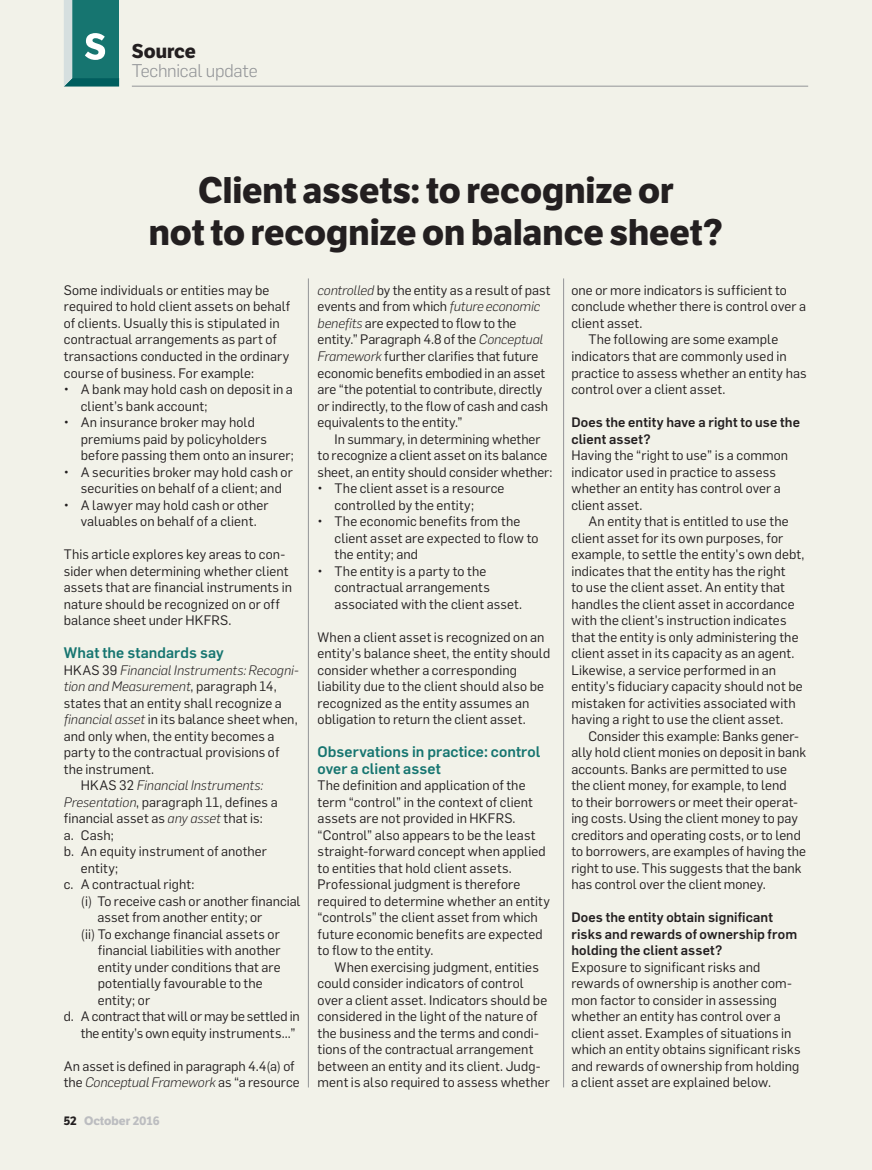
<style>
.page{position:relative;width:872px;height:1170px;background:#fff}
.page>*{position:absolute;margin:0;border:0;box-sizing:border-box;transform-origin:0 0}
.Source_-_Headline{font:700 36px/42px "LFT Etica";color:#231f20;text-align:center}
.t1{font:700 19.5px "LFT Etica";color:#231f20}
.t2{font:300 18px "Flama";letter-spacing:-.015em;color:#939598}
.Source_-_Copy_indent{font:500 15px/16.5px "Flama";letter-spacing:.005em;color:#167570}
.Source_-_Copy_indent-2{font:13.5px/16.5px "Flama";letter-spacing:.01em;color:#231f20}
.Source_-_Copy_indent-3{font:500 13.5px/16.5px "Flama";letter-spacing:.01em;color:#231f20}
.t3{font:700 12px "LFT Etica";color:#bcbdc0}
.s1{font-weight:300;font-style:italic}
.s2{color:#231f20}
</style>
<div class="page">
<div style="left:0;top:0;width:872px;height:1169px;background:#f2f2e9"></div>
<hr style="left:563px;top:278px;width:1px;height:809px;background:#939598">
<hr style="left:308px;top:278px;width:1px;height:809px;background:#939598">
<hr style="left:132px;top:86px;width:676px;height:1px;background:#939598">
<svg style="left:64px;top:0;width:55px;height:86px;background:#3f8b88"></svg>
<h2 class="t1" style="left:132px;top:39px;width:65px">Source</h2>
<h3 class="t2" style="left:132px;top:58px;width:127px">Technical update</h3>
<p class="Source_-_Headline" style="left:149px;top:170px;width:576px">Client assets: to recognize or<br>not to recognize on balance sheet?</p>
<p class="Source_-_Copy_indent-2" style="left:64px;top:281px;width:228px">Some individuals or entities may be required to hold client assets on behalf of clients. Usually this is stipulated in contractual arrangements as part of transactions conducted in the ordinary course of business. For example:</p>
<p class="Source_-_Copy_indent-2" style="left:81px;top:380px;width:213px;text-indent:-17px">• A bank may hold cash on deposit in a client’s bank account;</p>
<p class="Source_-_Copy_indent-2" style="left:81px;top:413px;width:214px;text-indent:-17px">• An insurance broker may hold premiums paid by policyholders before passing them onto an insurer;</p>
<p class="Source_-_Copy_indent-2" style="left:64px;top:462px;width:230px;text-align:center">• A securities broker may hold cash or securities on behalf of a client; and</p>
<p class="Source_-_Copy_indent-2" style="left:64px;top:495px;width:206px;text-align:center">• A lawyer may hold cash or other valuables on behalf of a client.</p>
<p class="Source_-_Copy_indent-2" style="left:64px;top:545px;width:230px">This article explores key areas to con&shy;sider when determining whether client assets that are financial instruments in nature should be recognized on or off balance sheet under HKFRS.</p>
<p class="Source_-_Copy_indent" style="left:64px;top:643px;width:162px">What the standards say</p>
<p class="Source_-_Copy_indent-2" style="left:64px;top:660px;width:236px">HKAS 39 <span class="s1">Financial Instruments: Recogni&shy;tion and Measurement</span>, paragraph 14, states that an entity shall recognize a <span class="s1">financial asset</span> in its balance sheet when, and only when, the entity becomes a party to the contractual provisions of the instrument.</p>
<p class="Source_-_Copy_indent-2" style="left:64px;top:776px;width:215px;text-indent:17px">HKAS 32 <span class="s1">Financial Instruments:<br>Presentation</span>, paragraph 11, defines a financial asset as <span class="s1">any asset</span> that is:</p>
<p class="Source_-_Copy_indent-2" style="left:64px;top:825px;width:51px">a. Cash;</p>
<p class="Source_-_Copy_indent-2" style="left:81px;top:842px;width:188px;text-indent:-17px">b. An equity instrument of another entity;</p>
<p class="Source_-_Copy_indent-2" style="left:64px;top:875px;width:132px">c. A contractual right:</p>
<p class="Source_-_Copy_indent-2" style="left:97px;top:891px;width:204px;text-indent:-17px">(i) To receive cash or another financial asset from another entity; or</p>
<p class="Source_-_Copy_indent-2" style="left:98px;top:924px;width:184px;text-indent:-17px">(ii) To exchange financial assets or financial liabilities with another entity under conditions that are potentially favourable to the entity; or</p>
<p class="Source_-_Copy_indent-2" style="left:81px;top:1007px;width:220px;text-indent:-17px">d. A contract that will or may be settled in the entity’s own equity instruments...”</p>
<p class="Source_-_Copy_indent-2" style="left:64px;top:1056px;width:237px">An asset is defined in paragraph 4.4(a) of the <span class="s1">Conceptual Framework</span> as “a resource</p>
<p class="t3" style="left:64px;top:1113px;width:97px"><span class="s2">52</span> October 2016</p>
<p class="Source_-_Copy_indent-2" style="left:317px;top:281px;width:234px"><span class="s1">controlled</span> by the entity as a result of past events and from which <span class="s1">future economic benefits</span> are expected to flow to the entity.” Paragraph 4.8 of the <span class="s1">Conceptual Framework</span> further clarifies that future economic benefits embodied in an asset are “the potential to contribute, directly or indirectly, to the flow of cash and cash equivalents to the entity.”</p>
<p class="Source_-_Copy_indent-2" style="left:317px;top:429px;width:236px;text-align:center">In summary, in determining whether<br>to recognize a client asset on its balance sheet, an entity should consider whether:</p>
<p class="Source_-_Copy_indent-2" style="left:334px;top:479px;width:171px;text-indent:-17px">• The client asset is a resource controlled by the entity;</p>
<p class="Source_-_Copy_indent-2" style="left:334px;top:512px;width:205px;text-indent:-17px">• The economic benefits from the client asset are expected to flow to the entity; and</p>
<p class="Source_-_Copy_indent-2" style="left:334px;top:561px;width:189px;text-indent:-17px">• The entity is a party to the contractual arrangements associated with the client asset.</p>
<p class="Source_-_Copy_indent-2" style="left:317px;top:627px;width:234px">When a client asset is recognized on an entity's balance sheet, the entity should consider whether a corresponding liability due to the client should also be recognized as the entity assumes an obligation to return the client asset.</p>
<p class="Source_-_Copy_indent" style="left:317px;top:742px;width:224px">Observations in practice: control over a client asset</p>
<p class="Source_-_Copy_indent-2" style="left:317px;top:776px;width:234px">The definition and application of the term “control” in the context of client assets are not provided in HKFRS. “Control” also appears to be the least straight-forward concept when applied to entities that hold client assets.<br>Professional judgment is therefore required to determine whether an entity “controls” the client asset from which future economic benefits are expected to flow to the entity.</p>
<p class="Source_-_Copy_indent-2" style="left:317px;top:957px;width:234px;text-indent:17px">When exercising judgment, entities could consider indicators of control over a client asset. Indicators should be considered in the light of the nature of the business and the terms and condi&shy;tions of the contractual arrangement between an entity and its client. Judg&shy;ment is also required to assess whether</p>
<p class="Source_-_Copy_indent-2" style="left:571px;top:281px;width:236px">one or more indicators is sufficient to conclude whether there is control over a client asset.</p>
<p class="Source_-_Copy_indent-2" style="left:571px;top:330px;width:237px;text-indent:17px">The following are some example indicators that are commonly used in practice to assess whether an entity has control over a client asset.</p>
<p class="Source_-_Copy_indent-3" style="left:571px;top:413px;width:230px">Does the entity have a right to use the client asset?</p>
<p class="Source_-_Copy_indent-2" style="left:571px;top:446px;width:218px">Having the “right to use” is a common indicator used in practice to assess whether an entity has control over a client asset.</p>
<p class="Source_-_Copy_indent-2" style="left:571px;top:512px;width:235px;text-indent:17px">An entity that is entitled to use the client asset for its own purposes, for example, to settle the entity's own debt, indicates that the entity has the right<br>to use the client asset. An entity that handles the client asset in accordance with the client's instruction indicates that the entity is only administering the client asset in its capacity as an agent.<br>Likewise, a service performed in an entity's fiduciary capacity should not be mistaken for activities associated with having a right to use the client asset.</p>
<p class="Source_-_Copy_indent-2" style="left:571px;top:726px;width:236px;text-indent:17px">Consider this example: Banks gener&shy;ally hold client monies on deposit in bank accounts. Banks are permitted to use the client money, for example, to lend<br>to their borrowers or meet their operat&shy;ing costs. Using the client money to pay creditors and operating costs, or to lend to borrowers, are examples of having the right to use. This suggests that the bank has control over the client money.</p>
<p class="Source_-_Copy_indent-3" style="left:571px;top:908px;width:227px">Does the entity obtain significant risks and rewards of ownership from holding the client asset?</p>
<p class="Source_-_Copy_indent-2" style="left:571px;top:957px;width:231px">Exposure to significant risks and rewards of ownership is another com&shy;mon factor to consider in assessing whether an entity has control over a client asset. Examples of situations in which an entity obtains significant risks and rewards of ownership from holding a client asset are explained below.</p>
</div>
